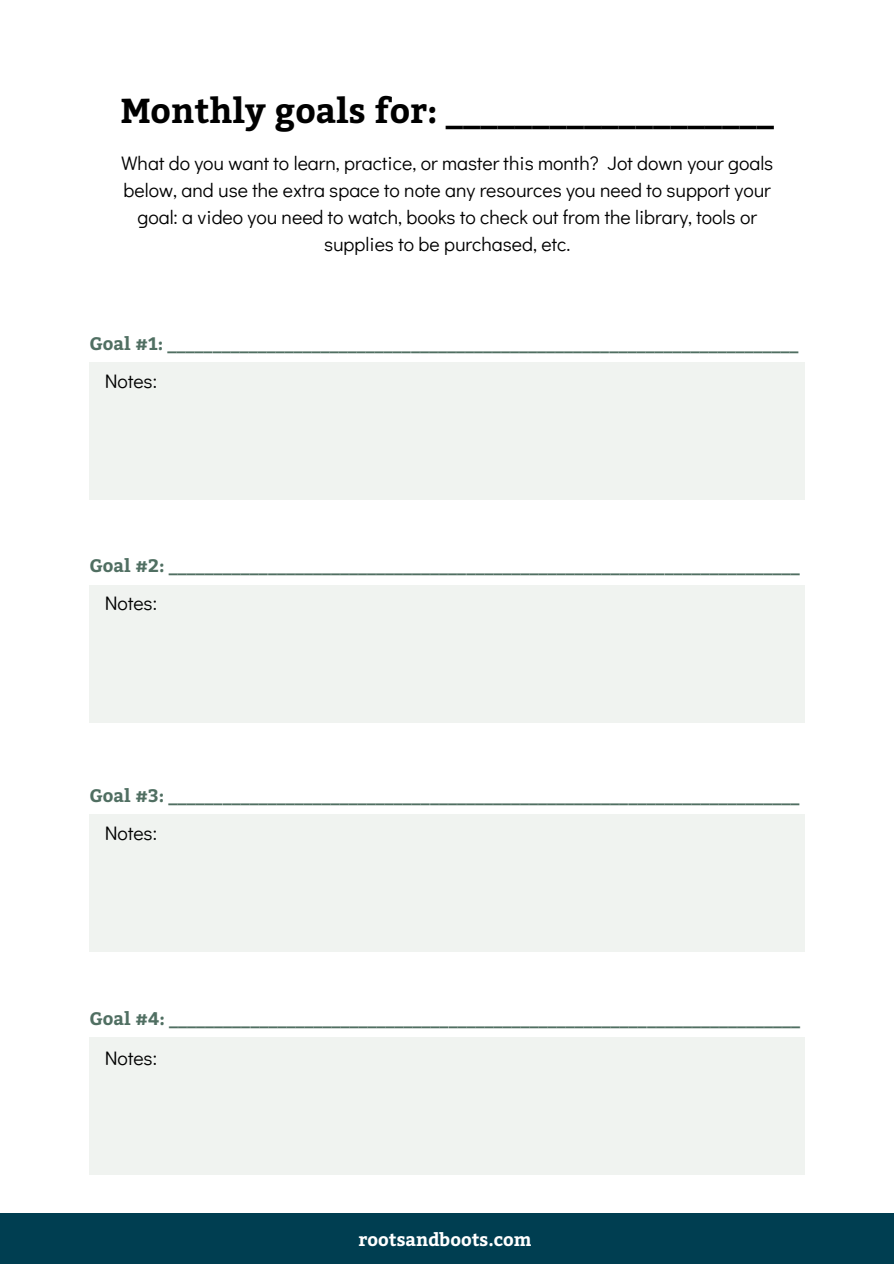
<style>
.page{position:relative;width:894px;height:1264px;background:#fff}
.page>*{position:absolute;margin:0;border:0;box-sizing:border-box;transform-origin:0 0}
.t1{font:700 34.5px "Bitter";color:#000}
.t2{font:19.5px/27px "Didact Gothic";color:#000;text-align:center}
.t3{font:700 18px "Bitter";color:#506f62}
.t4{font:700 18px "Bitter";color:#fff}
</style>
<div class="page">
<div style="left:0;top:1213px;width:893px;height:50px;background:#003e51"></div>
<div style="left:89px;top:362px;width:715px;height:138px;background:#f0f3f0"></div>
<div style="left:89px;top:585px;width:715px;height:137px;background:#f0f3f0"></div>
<div style="left:89px;top:814px;width:715px;height:137px;background:#f0f3f0"></div>
<div style="left:89px;top:1037px;width:715px;height:137px;background:#f0f3f0"></div>
<p class="t1" style="left:120px;top:85px;width:655px">Monthly goals for: ___________________</p>
<p class="t2" style="left:121px;top:148px;width:653px">What do you want to learn, practice, or master this month? Jot down your goals below, and use the extra space to note any resources you need to support your goal: a video you need to watch, books to check out from the library, tools or supplies to be purchased, etc.</p>
<p class="t3" style="left:89px;top:330px;width:710px">Goal #1: ______________________________________________________________________</p>
<p class="t2" style="left:105px;top:366px;width:54px">Notes:</p>
<p class="t3" style="left:89px;top:553px;width:711px">Goal #2: ______________________________________________________________________</p>
<p class="t2" style="left:105px;top:588px;width:54px">Notes:</p>
<p class="t3" style="left:89px;top:781px;width:711px">Goal #3: ______________________________________________________________________</p>
<p class="t2" style="left:105px;top:818px;width:54px">Notes:</p>
<p class="t3" style="left:89px;top:1004px;width:712px">Goal #4: ______________________________________________________________________</p>
<p class="t2" style="left:105px;top:1044px;width:54px">Notes:</p>
<p class="t4" style="left:358px;top:1225px;width:174px">rootsandboots.com</p>
</div>
